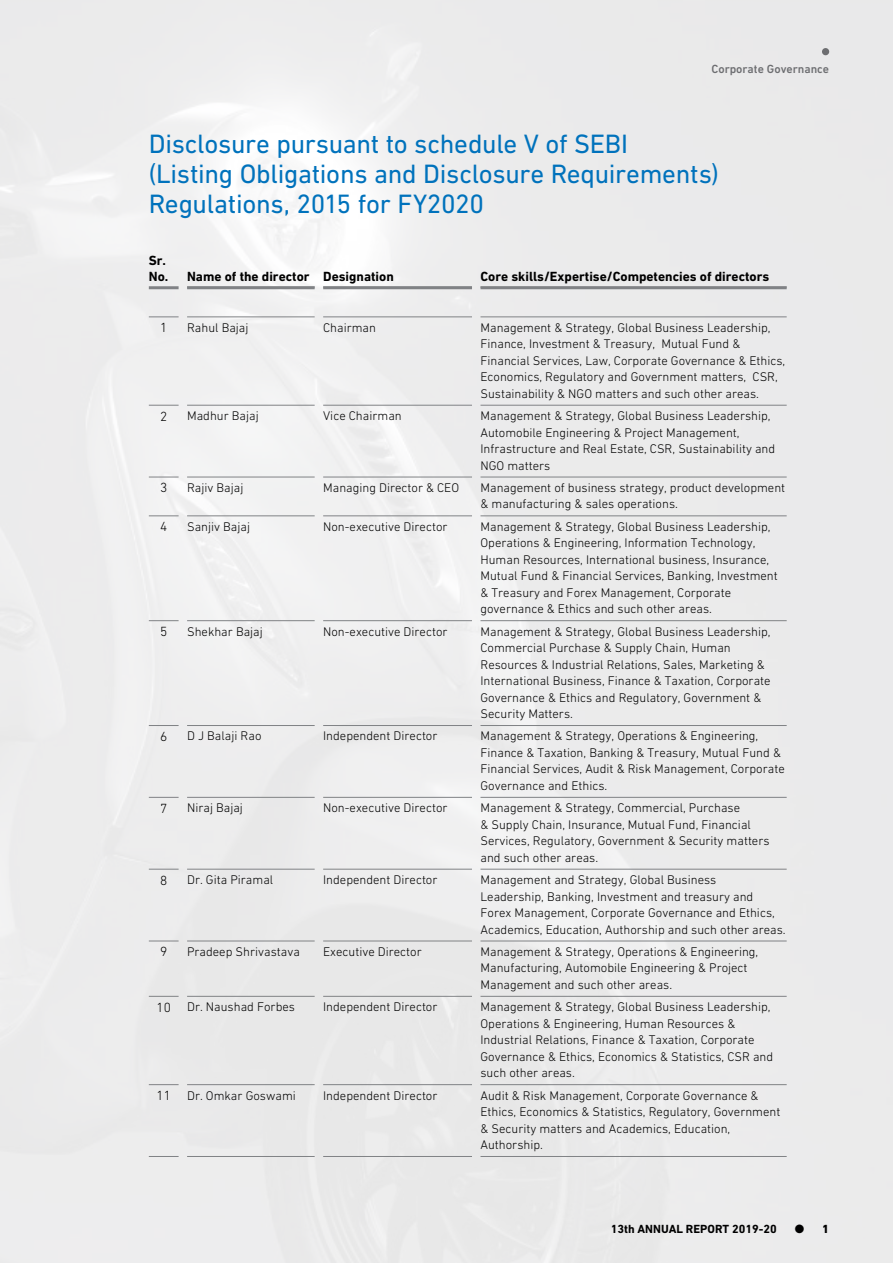
<style>
.page{position:relative;width:893px;height:1263px;background:#fff}
.page>*{position:absolute;margin:0;border:0;box-sizing:border-box;transform-origin:0 0}
._03_Chapter_Sub_Head{font:27px/30px "DIN Next LT Pro";letter-spacing:-.01em;color:#0072bc}
._05_Table_Particular{font:700 13.5px/15.8px "DIN Next LT Pro";color:#000}
._09_Table_Text{font:300 13.5px "DIN Next LT Pro";color:#000}
._23_Table_Text_Plain{font:300 12.75px/16.5px "DIN Next LT Pro";color:#000}
.t1{font:700 12px "DIN Next LT Pro";color:#000}
.t2{font:500 12px "DIN Next LT Pro";color:#6d6e71}
.t3{font:800 12px "DIN Next LT Pro";color:#000}
</style>
<div class="page">
<div style="left:822px;top:48px;width:7px;height:7px;background:#6d6e71;border-radius:50%"></div>
<hr style="left:480px;top:317px;width:307px;height:1px;background:#808285">
<hr style="left:149px;top:405px;width:30px;height:1px;background:#808285">
<hr style="left:149px;top:477px;width:30px;height:1px;background:#808285">
<hr style="left:149px;top:516px;width:30px;height:1px;background:#808285">
<hr style="left:149px;top:620px;width:30px;height:1px;background:#808285">
<hr style="left:149px;top:725px;width:30px;height:1px;background:#808285">
<hr style="left:149px;top:797px;width:30px;height:1px;background:#808285">
<hr style="left:187px;top:405px;width:128px;height:1px;background:#808285">
<hr style="left:323px;top:405px;width:149px;height:1px;background:#808285">
<hr style="left:480px;top:405px;width:307px;height:1px;background:#808285">
<hr style="left:187px;top:477px;width:128px;height:1px;background:#808285">
<hr style="left:323px;top:477px;width:149px;height:1px;background:#808285">
<hr style="left:480px;top:477px;width:307px;height:1px;background:#808285">
<hr style="left:187px;top:516px;width:128px;height:1px;background:#808285">
<hr style="left:323px;top:516px;width:149px;height:1px;background:#808285">
<hr style="left:187px;top:725px;width:128px;height:1px;background:#808285">
<hr style="left:323px;top:725px;width:149px;height:1px;background:#808285">
<hr style="left:480px;top:725px;width:307px;height:1px;background:#808285">
<hr style="left:187px;top:797px;width:128px;height:1px;background:#808285">
<hr style="left:323px;top:797px;width:149px;height:1px;background:#808285">
<hr style="left:480px;top:797px;width:307px;height:1px;background:#808285">
<hr style="left:480px;top:620px;width:307px;height:1px;background:#808285">
<hr style="left:480px;top:516px;width:307px;height:1px;background:#808285">
<hr style="left:480px;top:869px;width:307px;height:1px;background:#808285">
<hr style="left:480px;top:941px;width:307px;height:1px;background:#808285">
<hr style="left:480px;top:996px;width:307px;height:1px;background:#808285">
<hr style="left:480px;top:1084px;width:307px;height:1px;background:#808285">
<hr style="left:480px;top:1156px;width:307px;height:1px;background:#808285">
<hr style="left:187px;top:620px;width:128px;height:1px;background:#808285">
<hr style="left:323px;top:620px;width:149px;height:1px;background:#808285">
<hr style="left:187px;top:869px;width:128px;height:1px;background:#808285">
<hr style="left:323px;top:869px;width:149px;height:1px;background:#808285">
<hr style="left:187px;top:941px;width:128px;height:1px;background:#808285">
<hr style="left:323px;top:941px;width:149px;height:1px;background:#808285">
<hr style="left:187px;top:996px;width:128px;height:1px;background:#808285">
<hr style="left:323px;top:996px;width:149px;height:1px;background:#808285">
<hr style="left:187px;top:1084px;width:128px;height:1px;background:#808285">
<hr style="left:323px;top:1084px;width:149px;height:1px;background:#808285">
<hr style="left:187px;top:1156px;width:128px;height:1px;background:#808285">
<hr style="left:323px;top:1156px;width:149px;height:1px;background:#808285">
<hr style="left:149px;top:869px;width:30px;height:1px;background:#808285">
<hr style="left:149px;top:941px;width:30px;height:1px;background:#808285">
<hr style="left:149px;top:996px;width:30px;height:1px;background:#808285">
<hr style="left:149px;top:1084px;width:30px;height:1px;background:#808285">
<hr style="left:149px;top:1156px;width:30px;height:1px;background:#808285">
<hr style="left:149px;top:317px;width:30px;height:1px;background:#808285">
<hr style="left:187px;top:317px;width:128px;height:1px;background:#808285">
<hr style="left:323px;top:317px;width:149px;height:1px;background:#808285">
<hr style="left:149px;top:286px;width:30px;height:3px;background:#808285">
<hr style="left:187px;top:286px;width:128px;height:3px;background:#808285">
<hr style="left:323px;top:286px;width:149px;height:3px;background:#808285">
<hr style="left:480px;top:286px;width:307px;height:3px;background:#808285">
<p class="t2" style="left:711px;top:62px;width:119px">Corporate Governance</p>
<p class="_03_Chapter_Sub_Head" style="left:149px;top:129px;width:572px">Disclosure pursuant to schedule V of SEBI (Listing Obligations and Disclosure Requirements)<br>Regulations, 2015 for FY2020</p>
<p class="_05_Table_Particular" style="left:149px;top:252px;width:21px">Sr.<br>No.</p>
<p class="_05_Table_Particular" style="left:187px;top:268px;width:124px">Name of the director</p>
<p class="_05_Table_Particular" style="left:323px;top:268px;width:72px">Designation</p>
<p class="_05_Table_Particular" style="left:480px;top:268px;width:290px">Core skills/Expertise/Competencies of directors</p>
<p class="_09_Table_Text" style="left:160px;top:320px;width:9px">1</p>
<p class="_23_Table_Text_Plain" style="left:187px;top:319px;width:63px">Rahul Bajaj</p>
<p class="_23_Table_Text_Plain" style="left:323px;top:319px;width:54px">Chairman</p>
<p class="_23_Table_Text_Plain" style="left:480px;top:319px;width:306px">Management &amp; Strategy, Global Business Leadership, Finance, Investment &amp; Treasury, Mutual Fund &amp; Financial Services, Law, Corporate Governance &amp; Ethics, Economics, Regulatory and Government matters, CSR, Sustainability &amp; NGO matters and such other areas.</p>
<p class="_09_Table_Text" style="left:160px;top:408px;width:9px">2</p>
<p class="_23_Table_Text_Plain" style="left:187px;top:407px;width:73px">Madhur Bajaj</p>
<p class="_23_Table_Text_Plain" style="left:323px;top:407px;width:80px">Vice Chairman</p>
<p class="_23_Table_Text_Plain" style="left:480px;top:407px;width:296px">Management &amp; Strategy, Global Business Leadership, Automobile Engineering &amp; Project Management, Infrastructure and Real Estate, CSR, Sustainability and NGO matters</p>
<p class="_09_Table_Text" style="left:160px;top:480px;width:9px">3</p>
<p class="_23_Table_Text_Plain" style="left:187px;top:479px;width:58px">Rajiv Bajaj</p>
<p class="_23_Table_Text_Plain" style="left:323px;top:479px;width:137px">Managing Director &amp; CEO</p>
<p class="_23_Table_Text_Plain" style="left:480px;top:479px;width:306px">Management of business strategy, product development &amp; manufacturing &amp; sales operations.</p>
<p class="_09_Table_Text" style="left:160px;top:519px;width:9px">4</p>
<p class="_23_Table_Text_Plain" style="left:187px;top:518px;width:65px">Sanjiv Bajaj</p>
<p class="_23_Table_Text_Plain" style="left:323px;top:518px;width:126px">Non-executive Director</p>
<p class="_23_Table_Text_Plain" style="left:480px;top:518px;width:299px">Management &amp; Strategy, Global Business Leadership, Operations &amp; Engineering, Information Technology, Human Resources, International business, Insurance, Mutual Fund &amp; Financial Services, Banking, Investment &amp; Treasury and Forex Management, Corporate governance &amp; Ethics and such other areas.</p>
<p class="_09_Table_Text" style="left:160px;top:624px;width:9px">5</p>
<p class="_23_Table_Text_Plain" style="left:187px;top:623px;width:77px">Shekhar Bajaj</p>
<p class="_23_Table_Text_Plain" style="left:323px;top:623px;width:126px">Non-executive Director</p>
<p class="_23_Table_Text_Plain" style="left:480px;top:623px;width:292px">Management &amp; Strategy, Global Business Leadership, Commercial Purchase &amp; Supply Chain, Human Resources &amp; Industrial Relations, Sales, Marketing &amp; International Business, Finance &amp; Taxation, Corporate Governance &amp; Ethics and Regulatory, Government &amp; Security Matters.</p>
<p class="_09_Table_Text" style="left:160px;top:729px;width:9px">6</p>
<p class="_23_Table_Text_Plain" style="left:187px;top:728px;width:76px">D J Balaji Rao</p>
<p class="_23_Table_Text_Plain" style="left:323px;top:728px;width:116px">Independent Director</p>
<p class="_23_Table_Text_Plain" style="left:480px;top:728px;width:306px">Management &amp; Strategy, Operations &amp; Engineering, Finance &amp; Taxation, Banking &amp; Treasury, Mutual Fund &amp; Financial Services, Audit &amp; Risk Management, Corporate Governance and Ethics.</p>
<p class="_09_Table_Text" style="left:160px;top:800px;width:9px">7</p>
<p class="_23_Table_Text_Plain" style="left:187px;top:799px;width:57px">Niraj Bajaj</p>
<p class="_23_Table_Text_Plain" style="left:323px;top:799px;width:126px">Non-executive Director</p>
<p class="_23_Table_Text_Plain" style="left:480px;top:799px;width:291px">Management &amp; Strategy, Commercial, Purchase<br>&amp; Supply Chain, Insurance, Mutual Fund, Financial Services, Regulatory, Government &amp; Security matters and such other areas.</p>
<p class="_09_Table_Text" style="left:160px;top:872px;width:9px">8</p>
<p class="_23_Table_Text_Plain" style="left:187px;top:871px;width:88px">Dr. Gita Piramal</p>
<p class="_23_Table_Text_Plain" style="left:323px;top:871px;width:116px">Independent Director</p>
<p class="_23_Table_Text_Plain" style="left:480px;top:871px;width:307px">Management and Strategy, Global Business<br>Leadership, Banking, Investment and treasury and Forex Management, Corporate Governance and Ethics, Academics, Education, Authorship and such other areas.</p>
<p class="_09_Table_Text" style="left:160px;top:944px;width:9px">9</p>
<p class="_23_Table_Text_Plain" style="left:187px;top:943px;width:114px">Pradeep Shrivastava</p>
<p class="_23_Table_Text_Plain" style="left:323px;top:943px;width:100px">Executive Director</p>
<p class="_23_Table_Text_Plain" style="left:480px;top:943px;width:279px">Management &amp; Strategy, Operations &amp; Engineering,<br>Manufacturing, Automobile Engineering &amp; Project<br>Management and such other areas.</p>
<p class="_09_Table_Text" style="left:157px;top:999px;width:16px">10</p>
<p class="_23_Table_Text_Plain" style="left:187px;top:998px;width:109px">Dr. Naushad Forbes</p>
<p class="_23_Table_Text_Plain" style="left:323px;top:998px;width:116px">Independent Director</p>
<p class="_23_Table_Text_Plain" style="left:480px;top:998px;width:294px">Management &amp; Strategy, Global Business Leadership, Operations &amp; Engineering, Human Resources &amp; Industrial Relations, Finance &amp; Taxation, Corporate Governance &amp; Ethics, Economics &amp; Statistics, CSR and such other areas.</p>
<p class="_09_Table_Text" style="left:157px;top:1088px;width:16px">11</p>
<p class="_23_Table_Text_Plain" style="left:187px;top:1087px;width:110px">Dr. Omkar Goswami</p>
<p class="_23_Table_Text_Plain" style="left:323px;top:1087px;width:116px">Independent Director</p>
<p class="_23_Table_Text_Plain" style="left:480px;top:1087px;width:301px">Audit &amp; Risk Management, Corporate Governance &amp; Ethics, Economics &amp; Statistics, Regulatory, Government &amp; Security matters and Academics, Education, Authorship.</p>
<p class="t1" style="left:611px;top:1222px;width:167px">13th ANNUAL REPORT 2019-20</p>
<p class="t3" style="left:795px;top:1222px;width:36px">● 1</p>
</div>
